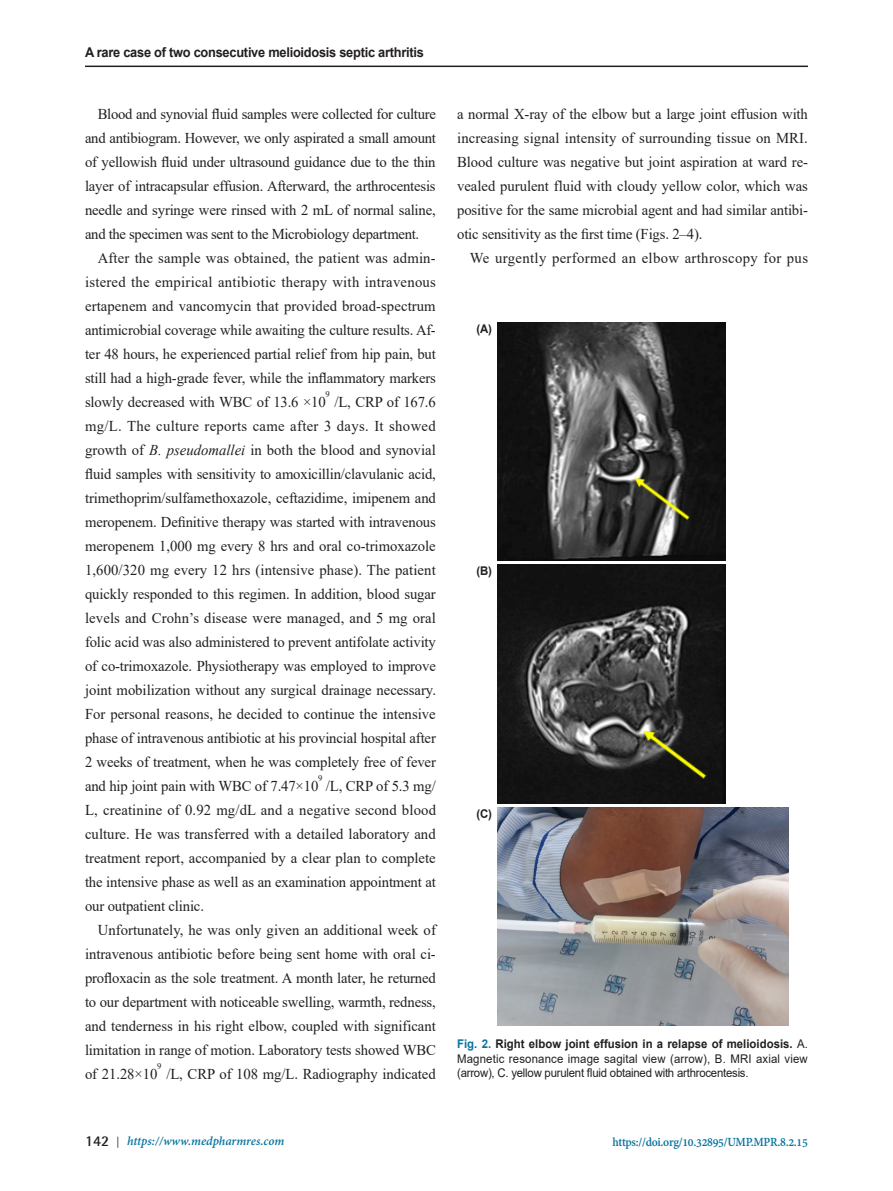
<style>
.page{position:relative;width:893px;height:1191px;background:#fff}
.page>*{position:absolute;margin:0;border:0;box-sizing:border-box;transform-origin:0 0}
.main_text{font:15px/24px "Times New Roman";letter-spacing:-.01em;color:#231f20;text-align:justify}
.main_text-2{font:15px "Times New Roman";letter-spacing:.025em;color:#231f20}
.t1{font:700 13.5px "Arial";letter-spacing:-.02em;color:#231f20;scale:.95 1}
.t2{font:700 13.5px "Adobe Devanagari";letter-spacing:-.02em;color:#07749f;scale:.95 1}
.t3{font:italic 700 13.5px "Adobe Devanagari";letter-spacing:-.005em;color:#07749f}
.fig_title{font:12px/14.4px "Arial";letter-spacing:-.02em;color:#231f20;text-align:justify;scale:.95 1}
.fig_title-2{font:700 12px "Arial";color:#231f20;scale:.95 1}
.main_text-3{font:8.7px "Times New Roman";color:#231f20}
.s1{font-style:italic}
.s2{font-weight:700;color:#07749f}
.s3{font-weight:700}
.s4{font-family:"Rotis Semi Sans Std";font-style:normal;font-size:15px;color:#231f20}
.s5{font-weight:400;font-style:normal;font-size:12px;color:#231f20}
</style>
<div class="page">
<hr style="left:85px;top:66px;width:723px;height:1px;background:#231f20">
<img style="left:498px;top:807px;width:290px;height:218px">
<img style="left:498px;top:565px;width:228px;height:238px">
<img style="left:498px;top:322px;width:228px;height:238px">
<p class="t1" style="left:85px;top:42px;width:358px">A rare case of two consecutive melioidosis septic arthritis</p>
<p class="main_text" style="left:85px;top:101px;width:352px;text-indent:13px">Blood and synovial fluid samples were collected for culture and antibiogram. However, we only aspirated a small amount of yellowish fluid under ultrasound guidance due to the thin layer of intracapsular effusion. Afterward, the arthrocentesis needle and syringe were rinsed with 2 mL of normal saline, and the specimen was sent to the Microbiology department.</p>
<p class="main_text" style="left:85px;top:245px;width:352px;text-indent:13px">After the sample was obtained, the patient was admin&shy;istered the empirical antibiotic therapy with intravenous ertapenem and vancomycin that provided broad-spectrum antimicrobial coverage while awaiting the culture results. Af&shy;ter 48 hours, he experienced partial relief from hip pain, but still had a high-grade fever, while the inflammatory markers slowly decreased with WBC of 13.6 ×10</p>
<p class="main_text-3" style="left:326px;top:388px;width:6px">9</p>
<p class="main_text" style="left:85px;top:389px;width:352px;text-indent:249px">/L, CRP of 167.6 mg/L. The culture reports came after 3 days. It showed growth of <span class="s1">B. pseudomallei</span> in both the blood and synovial fluid samples with sensitivity to amoxicillin/clavulanic acid, trimethoprim/sulfamethoxazole, ceftazidime, imipenem and meropenem. Definitive therapy was started with intravenous meropenem 1,000 mg every 8 hrs and oral co-trimoxazole 1,600/320 mg every 12 hrs (intensive phase). The patient quickly responded to this regimen. In addition, blood sugar levels and Crohn’s disease were managed, and 5 mg oral folic acid was also administered to prevent antifolate activity of co-trimoxazole. Physiotherapy was employed to improve joint mobilization without any surgical drainage necessary.<br>For personal reasons, he decided to continue the intensive phase of intravenous antibiotic at his provincial hospital after 2 weeks of treatment, when he was completely free of fever and hip joint pain with WBC of 7.47×10</p>
<p class="main_text-3" style="left:318px;top:772px;width:6px">9</p>
<p class="main_text" style="left:85px;top:773px;width:352px;text-indent:241px">/L, CRP of 5.3 mg/ L, creatinine of 0.92 mg/dL and a negative second blood culture. He was transferred with a detailed laboratory and treatment report, accompanied by a clear plan to complete the intensive phase as well as an examination appointment at our outpatient clinic.</p>
<p class="main_text" style="left:85px;top:917px;width:352px;text-indent:13px">Unfortunately, he was only given an additional week of intravenous antibiotic before being sent home with oral ci&shy;profloxacin as the sole treatment. A month later, he returned to our department with noticeable swelling, warmth, redness, and tenderness in his right elbow, coupled with significant limitation in range of motion. Laboratory tests showed WBC of 21.28×10</p>
<p class="main_text-3" style="left:157px;top:1060px;width:6px">9</p>
<p class="main_text" style="left:166px;top:1061px;width:271px">/L, CRP of 108 mg/L. Radiography indicated</p>
<p class="main_text" style="left:457px;top:101px;width:352px">a normal X-ray of the elbow but a large joint effusion with increasing signal intensity of surrounding tissue on MRI.<br>Blood culture was negative but joint aspiration at ward re&shy;vealed purulent fluid with cloudy yellow color, which was positive for the same microbial agent and had similar antibi&shy;otic sensitivity as the first time (Figs. 2–4).</p>
<p class="main_text-2" style="left:470px;top:247px;width:340px">We urgently performed an elbow arthroscopy for pus</p>
<p class="fig_title-2" style="left:477px;top:320px;width:18px">(A)</p>
<p class="fig_title-2" style="left:477px;top:562px;width:18px">(B)</p>
<p class="fig_title-2" style="left:477px;top:805px;width:18px">(C)</p>
<p class="fig_title" style="left:457px;top:1036px;width:371px"><span class="s2">Fig. 2.</span> <span class="s3">Right elbow joint effusion in a relapse of melioidosis.</span> A.<br>Magnetic resonance image sagital view (arrow), B. MRI axial view (arrow), C. yellow purulent fluid obtained with arthrocentesis.</p>
<p class="t3" style="left:85px;top:1133px;width:201px"><span class="s4">142</span> <span class="s5">|</span> https://www.medpharmres.com</p>
<p class="t2" style="left:613px;top:1134px;width:207px">https://doi.org/10.32895/UMP.MPR.8.2.15</p>
</div>
